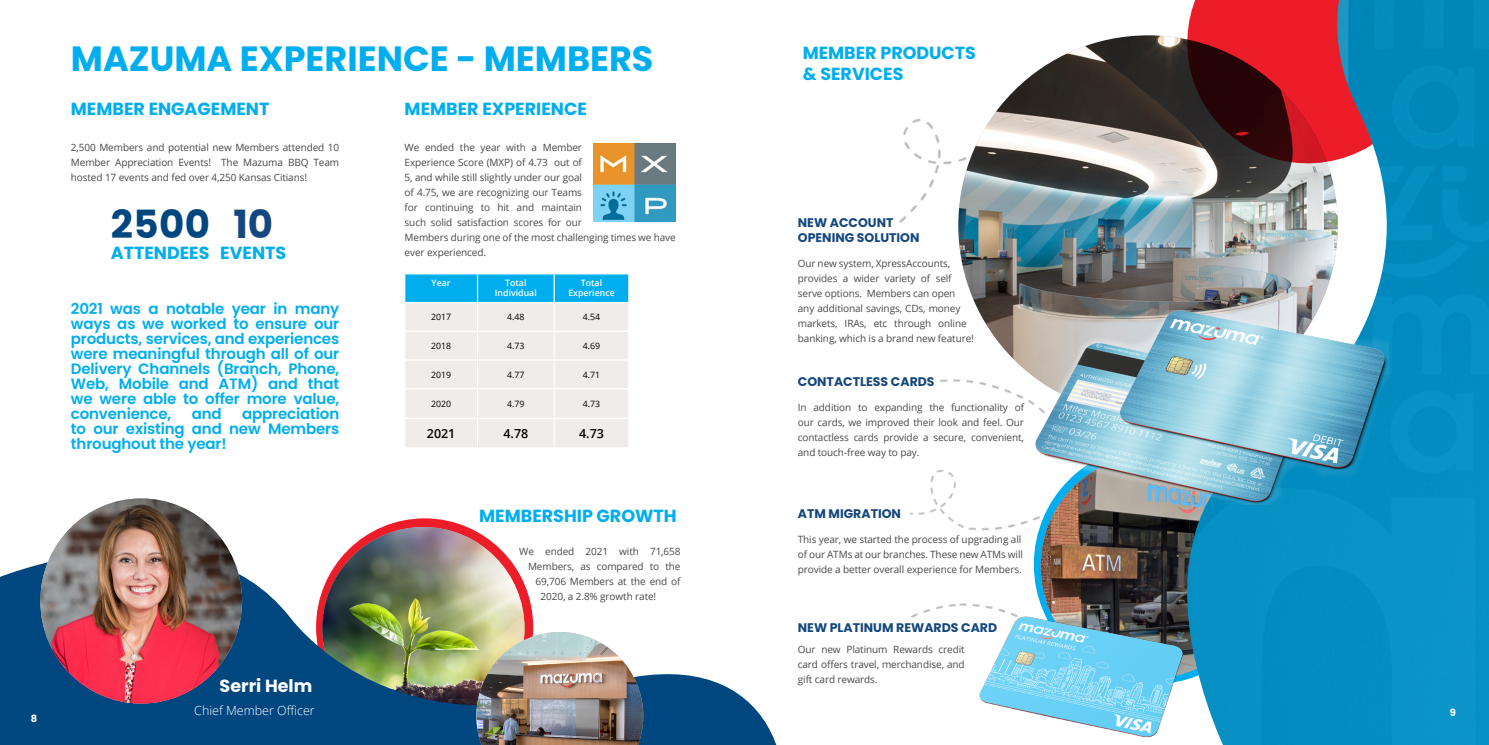
<style>
.page{position:relative;width:1489px;height:745px;background:#fff}
.page>*{position:absolute;margin:0;border:0;box-sizing:border-box;transform-origin:0 0}
.t1{font:700 38.75px "Poppins";color:#00467f}
.t2{font:700 38.75px "Poppins";color:#14477d}
.t3{font:700 35px "Poppins";color:#00aeef}
.t4{font:700 17.5px/21px "Poppins";color:#00aeef}
.t5{font:700 17.5px "Poppins";color:#fff}
.t6{font:600 15px/15px "Poppins";letter-spacing:-.01em;color:#00aeef;text-align:justify}
.t7{font:700 12.5px/15px "Poppins";color:#14477d}
.t8{font:300 12.5px "Open Sans";color:#fff}
.t9{font:600 12.5px "Open Sans";color:#000}
.t10{font:10px/15px "Open Sans";letter-spacing:-.01em;color:#4b4847}
.t11{font:700 10px "Poppins";color:#fff}
.t12{font:8.75px "Open Sans";color:#000}
.t13{font:600 8.75px/10.5px "Open Sans";color:#fff;text-align:center}
</style>
<div class="page">
<img style="left:981px;top:516px;width:59px;height:15px">
<img style="left:899px;top:118px;width:68px;height:105px">
<img style="left:940px;top:354px;width:83px;height:45px">
<img style="left:911px;top:609px;width:20px;height:9px">
<img style="left:936px;top:603px;width:70px;height:9px">
<img style="left:910px;top:469px;width:66px;height:62px">
<img style="left:1040px;top:515px;width:78px;height:97px">
<img style="left:958px;top:35px;width:379px;height:380px;border-radius:190px">
<img style="left:1118px;top:35px;width:67px;height:577px">
<img style="left:0;top:518px;width:776px;height:226px">
<img style="left:1185px;top:0;width:303px;height:744px">
<svg style="left:404px;top:273px;width:225px;height:174px;background:#cbe4ec"></svg>
<hr style="left:553px;top:418px;width:2px;height:29px;background:#fff">
<img style="left:1023px;top:300px;width:377px;height:215px">
<img style="left:476px;top:631px;width:167px;height:113px">
<img style="left:40px;top:498px;width:202px;height:205px">
<img style="left:979px;top:612px;width:208px;height:129px">
<img style="left:593px;top:144px;width:82px;height:77px">
<p class="t11" style="left:31px;top:712px;width:8px">8</p>
<h2 class="t3" style="left:71px;top:38px;width:584px">MAZUMA EXPERIENCE - MEMBERS</h2>
<h3 class="t4" style="left:71px;top:99px;width:200px">MEMBER ENGAGEMENT</h3>
<h3 class="t4" style="left:404px;top:98px;width:184px">MEMBER EXPERIENCE</h3>
<p class="t10" style="left:71px;top:140px;width:270px;text-align:justify">2,500 Members and potential new Members attended 10<br>Member Appreciation Events! The Mazuma BBQ Team hosted 17 events and fed over 4,250 Kansas Citians!</p>
<h1 class="t1" style="left:111px;top:202px;width:101px">2500</h1>
<h3 class="t4" style="left:111px;top:242px;width:100px">ATTENDEES</h3>
<h1 class="t2" style="left:233px;top:202px;width:41px">10</h1>
<h3 class="t4" style="left:220px;top:242px;width:67px">EVENTS</h3>
<p class="t6" style="left:71px;top:301px;width:270px">2021 was a notable year in many ways as we worked to ensure our products, services, and experiences were meaningful through all of our Delivery Channels (Branch, Phone, Web, Mobile and ATM) and that we were able to offer more value, convenience,</p>
<h3 class="t6" style="left:71px;top:406px;width:270px;text-indent:171px">appreciation to our existing and new Members throughout the year!</h3>
<h3 class="t6" style="left:192px;top:406px;width:31px">and</h3>
<p class="t10" style="left:404px;top:140px;width:272px">We ended the year with a Member<br>Experience Score (MXP) of 4.73 out of<br>5, and while still slightly under our goal<br>of 4.75, we are recognizing our Teams<br>for continuing to hit and maintain<br>such solid satisfaction scores for our<br>Members during one of the most challenging times we have ever experienced.</p>
<p class="t13" style="left:431px;top:277px;width:21px">Year</p>
<p class="t13" style="left:495px;top:277px;width:43px">Total<br>Individual</p>
<p class="t13" style="left:568px;top:277px;width:48px">Total<br>Experience</p>
<p class="t12" style="left:431px;top:311px;width:22px">2017</p>
<p class="t12" style="left:507px;top:311px;width:19px">4.48</p>
<p class="t12" style="left:583px;top:311px;width:19px">4.54</p>
<p class="t12" style="left:431px;top:339px;width:22px">2018</p>
<p class="t12" style="left:507px;top:339px;width:19px">4.73</p>
<p class="t12" style="left:583px;top:339px;width:19px">4.69</p>
<p class="t12" style="left:431px;top:368px;width:22px">2019</p>
<p class="t12" style="left:507px;top:368px;width:19px">4.77</p>
<p class="t12" style="left:583px;top:368px;width:19px">4.71</p>
<p class="t12" style="left:431px;top:397px;width:22px">2020</p>
<p class="t12" style="left:507px;top:397px;width:19px">4.79</p>
<p class="t12" style="left:583px;top:397px;width:19px">4.73</p>
<p class="t9" style="left:427px;top:424px;width:30px">2021</p>
<p class="t9" style="left:503px;top:424px;width:26px">4.78</p>
<p class="t9" style="left:579px;top:424px;width:26px">4.73</p>
<h3 class="t4" style="left:479px;top:505px;width:199px">MEMBERSHIP GROWTH</h3>
<p class="t10" style="left:519px;top:543px;width:163px">We ended 2021 with 71,658</p>
<p class="t10" style="left:528px;top:558px;width:154px">Members, as compared to the</p>
<p class="t10" style="left:535px;top:573px;width:147px">69,706 Members at the end of</p>
<p class="t10" style="left:540px;top:588px;width:117px">2020, a 2.8% growth rate!</p>
<h3 class="t4" style="left:802px;top:42px;width:175px">MEMBER PRODUCTS &amp; SERVICES</h3>
<p class="t7" style="left:797px;top:215px;width:123px">NEW ACCOUNT<br>OPENING SOLUTION</p>
<p class="t10" style="left:797px;top:255px;width:177px">Our new system, XpressAccounts, provides a wider variety of self serve options. Members can open any additional savings, CDs, money markets, IRAs, etc through online banking, which is a brand new feature!</p>
<p class="t7" style="left:797px;top:374px;width:138px">CONTACTLESS CARDS</p>
<p class="t10" style="left:797px;top:399px;width:228px;text-align:justify">In addition to expanding the functionality of our cards, we improved their look and feel. Our contactless cards provide a secure, convenient, and touch-free way to pay.</p>
<p class="t7" style="left:797px;top:505px;width:105px">ATM MIGRATION</p>
<p class="t10" style="left:797px;top:531px;width:227px">This year, we started the process of upgrading all of our ATMs at our branches. These new ATMs will provide a better overall experience for Members.</p>
<p class="t7" style="left:797px;top:619px;width:201px">NEW PLATINUM REWARDS CARD</p>
<p class="t10" style="left:797px;top:641px;width:168px;text-align:justify">Our new Platinum Rewards credit card offers travel, merchandise, and gift card rewards.</p>
<h3 class="t5" style="left:219px;top:675px;width:94px">Serri Helm</h3>
<p class="t8" style="left:194px;top:701px;width:122px">Chief Member Officer</p>
<p class="t11" style="left:1449px;top:705px;width:8px">9</p>
</div>
